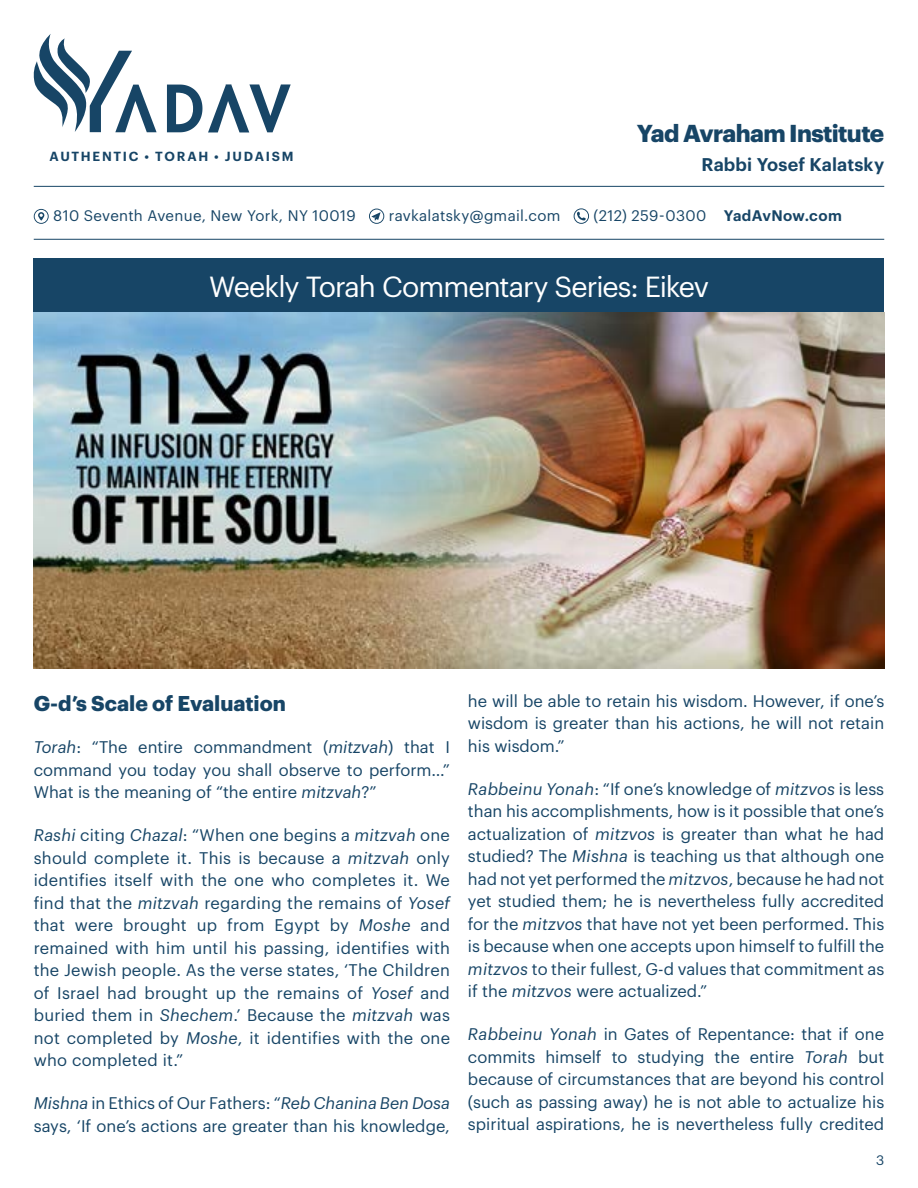
<style>
.page{position:relative;width:918px;height:1188px;background:#fff}
.page>*{position:absolute;margin:0;border:0;box-sizing:border-box;transform-origin:0 0}
.t1{font:28.5px "Graphik";letter-spacing:-.035em;color:#fff}
.t2{font:700 24px "Graphik";letter-spacing:-.025em;color:#174566}
.t3{font:700 21px "Graphik";color:#174566}
.t4{font:600 18px "Graphik";letter-spacing:.01em;color:#174566}
.t5{font:16.5px/22.5px "Graphik";color:#174566;text-align:justify}
.t6{font:15px "Graphik";letter-spacing:.02em;color:#174566}
.t7{font:13.5px "Graphik";color:#174566}
.t8{font:600 12.9px "Graphik";letter-spacing:.135em;color:#174566}
.s1{font-weight:600}
.s2{font-style:italic}
</style>
<div class="page">
<img style="left:34px;top:312px;width:850px;height:356px">
<svg style="left:167px;top:85px;width:35px;height:47px"></svg>
<svg style="left:208px;top:84px;width:83px;height:48px"></svg>
<svg style="left:33px;top:34px;width:124px;height:98px"></svg>
<div style="left:34px;top:258px;width:850px;height:54px;background:#174566"></div>
<svg style="left:34px;top:209px;width:15px;height:15px"></svg>
<svg style="left:369px;top:209px;width:15px;height:15px"></svg>
<svg style="left:574px;top:208px;width:15px;height:16px"></svg>
<hr style="left:34px;top:186px;width:850px;height:1px;background:#174566">
<hr style="left:34px;top:239px;width:850px;height:1px;background:#174566">
<p class="t8" style="left:50px;top:146px;width:245px">AUTHENTIC • TORAH • JUDAISM</p>
<h2 class="t2" style="left:637px;top:115px;width:249px">Yad Avraham Institute</h2>
<p class="t4" style="left:702px;top:151px;width:184px">Rabbi Yosef Kalatsky</p>
<p class="t6" style="left:53px;top:204px;width:304px">810 Seventh Avenue, New York, NY 10019</p>
<p class="t6" style="left:389px;top:204px;width:173px">ravkalatsky@gmail.com</p>
<p class="t6" style="left:594px;top:204px;width:250px">(212) 259-0300 <span class="s1">YadAvNow.com</span></p>
<h1 class="t1" style="left:209px;top:265px;width:501px">Weekly Torah Commentary Series: Eikev</h1>
<p class="t3" style="left:34px;top:687px;width:254px">G-d’s Scale of Evaluation</p>
<p class="t5" style="left:34px;top:735px;width:418px"><span class="s2">Torah</span>: “The entire commandment (<span class="s2">mitzvah</span>) that I command you today you shall observe to perform…” What is the meaning of “the entire <span class="s2">mitzvah</span>?”</p>
<p class="t5" style="left:34px;top:823px;width:418px"><span class="s2">Rashi</span> citing <span class="s2">Chazal</span>: “When one begins a <span class="s2">mitzvah</span> one should complete it. This is because a <span class="s2">mitzvah</span> only identifies itself with the one who completes it. We find that the <span class="s2">mitzvah</span> regarding the remains of <span class="s2">Yosef </span>that were brought up from Egypt by <span class="s2">Moshe</span> and remained with him until his passing, identifies with the Jewish people. As the verse states, ‘The Children of Israel had brought up the remains of <span class="s2">Yosef</span> and buried them in <span class="s2">Shechem</span>.’ Because the <span class="s2">mitzvah</span> was not completed by <span class="s2">Moshe</span>, it identifies with the one who completed it.”</p>
<p class="t5" style="left:34px;top:1090px;width:418px"><span class="s2">Mishna</span> in Ethics of Our Fathers: “<span class="s2">Reb Chanina Ben Dosa </span>says, ‘If one’s actions are greater than his knowledge,</p>
<p class="t5" style="left:468px;top:688px;width:418px">he will be able to retain his wisdom. However, if one’s wisdom is greater than his actions, he will not retain his wisdom.”</p>
<p class="t5" style="left:468px;top:776px;width:418px"><span class="s2">Rabbeinu Yonah</span>: “If one’s knowledge of <span class="s2">mitzvos</span> is less than his accomplishments, how is it possible that one’s actualization of <span class="s2">mitzvos</span> is greater than what he had studied? The <span class="s2">Mishna</span> is teaching us that although one had not yet performed the <span class="s2">mitzvos</span>, because he had not yet studied them; he is nevertheless fully accredited for the <span class="s2">mitzvos</span> that have not yet been performed. This is because when one accepts upon himself to fulfill the <span class="s2">mitzvos</span> to their fullest, G-d values that commitment as if the <span class="s2">mitzvos</span> were actualized.”</p>
<p class="t5" style="left:468px;top:1021px;width:418px"><span class="s2">Rabbeinu Yonah</span> in Gates of Repentance: that if one commits himself to studying the entire <span class="s2">Torah</span> but because of circumstances that are beyond his control (such as passing away) he is not able to actualize his spiritual aspirations, he is nevertheless fully credited</p>
<p class="t7" style="left:876px;top:1150px;width:10px">3</p>
</div>
